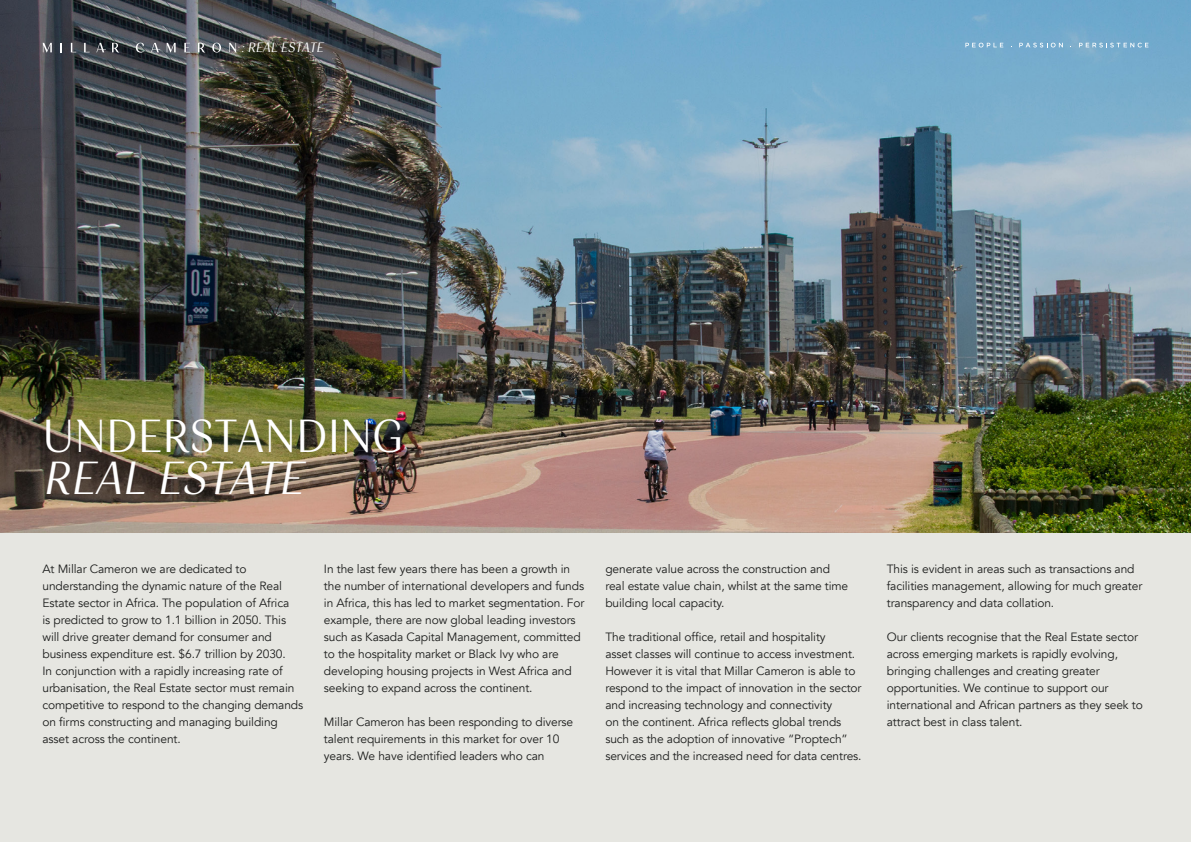
<style>
.page{position:relative;width:1191px;height:842px;background:#e6e6e1}
.page>*{position:absolute;margin:0;border:0;box-sizing:border-box;transform-origin:0 0}
.t1{font:48px "Senlot Nor Boo";color:#fff}
.t2{font:italic 48px "Senlot Nor Boo";color:#fff}
.t3{font:italic 14px "Senlot Nor Boo";color:#fff}
.t4{font:12px/17px "Avenir";letter-spacing:-.01em;color:#1c1d1c}
</style>
<div class="page">
<img style="left:0;top:0;width:1191px;height:533px">
<svg style="left:965px;top:43px;width:38px;height:4px"></svg>
<svg style="left:1019px;top:43px;width:44px;height:4px"></svg>
<svg style="left:1079px;top:43px;width:69px;height:4px"></svg>
<svg style="left:43px;top:43px;width:9px;height:9px"></svg>
<svg style="left:71px;top:43px;width:5px;height:9px"></svg>
<svg style="left:84px;top:43px;width:6px;height:9px"></svg>
<svg style="left:96px;top:43px;width:10px;height:9px"></svg>
<svg style="left:112px;top:43px;width:7px;height:10px"></svg>
<svg style="left:136px;top:43px;width:8px;height:10px"></svg>
<svg style="left:151px;top:43px;width:9px;height:9px"></svg>
<svg style="left:166px;top:43px;width:10px;height:9px"></svg>
<svg style="left:184px;top:43px;width:6px;height:9px"></svg>
<svg style="left:198px;top:43px;width:7px;height:10px"></svg>
<svg style="left:212px;top:43px;width:9px;height:10px"></svg>
<svg style="left:229px;top:43px;width:7px;height:9px"></svg>
<p class="t3" style="left:241px;top:39px;width:87px">:REAL ESTATE</p>
<h1 class="t1" style="left:43px;top:408px;width:362px">UNDERSTANDING</h1>
<h1 class="t2" style="left:43px;top:450px;width:271px">REAL ESTATE</h1>
<p class="t4" style="left:43px;top:561px;width:262px">At Millar Cameron we are dedicated to understanding the dynamic nature of the Real Estate sector in Africa. The population of Africa<br>is predicted to grow to 1.1 billion in 2050. This will drive greater demand for consumer and business expenditure est. $6.7 trillion by 2030.<br>In conjunction with a rapidly increasing rate of urbanisation, the Real Estate sector must remain competitive to respond to the changing demands on firms constructing and managing building asset across the continent.</p>
<p class="t4" style="left:324px;top:561px;width:262px">In the last few years there has been a growth in the number of international developers and funds in Africa, this has led to market segmentation. For example, there are now global leading investors such as Kasada Capital Management, committed to the hospitality market or Black Ivy who are developing housing projects in West Africa and seeking to expand across the continent.</p>
<p class="t4" style="left:324px;top:714px;width:251px">Millar Cameron has been responding to diverse talent requirements in this market for over 10 years. We have identified leaders who can</p>
<p class="t4" style="left:605px;top:561px;width:244px">generate value across the construction and real estate value chain, whilst at the same time building local capacity.</p>
<p class="t4" style="left:605px;top:629px;width:258px">The traditional office, retail and hospitality<br>asset classes will continue to access investment.<br>However it is vital that Millar Cameron is able to respond to the impact of innovation in the sector and increasing technology and connectivity<br>on the continent. Africa reflects global trends such as the adoption of innovative “Proptech” services and the increased need for data centres.</p>
<p class="t4" style="left:887px;top:561px;width:257px">This is evident in areas such as transactions and facilities management, allowing for much greater transparency and data collation.</p>
<p class="t4" style="left:887px;top:629px;width:257px">Our clients recognise that the Real Estate sector across emerging markets is rapidly evolving, bringing challenges and creating greater opportunities. We continue to support our international and African partners as they seek to attract best in class talent.</p>
</div>
